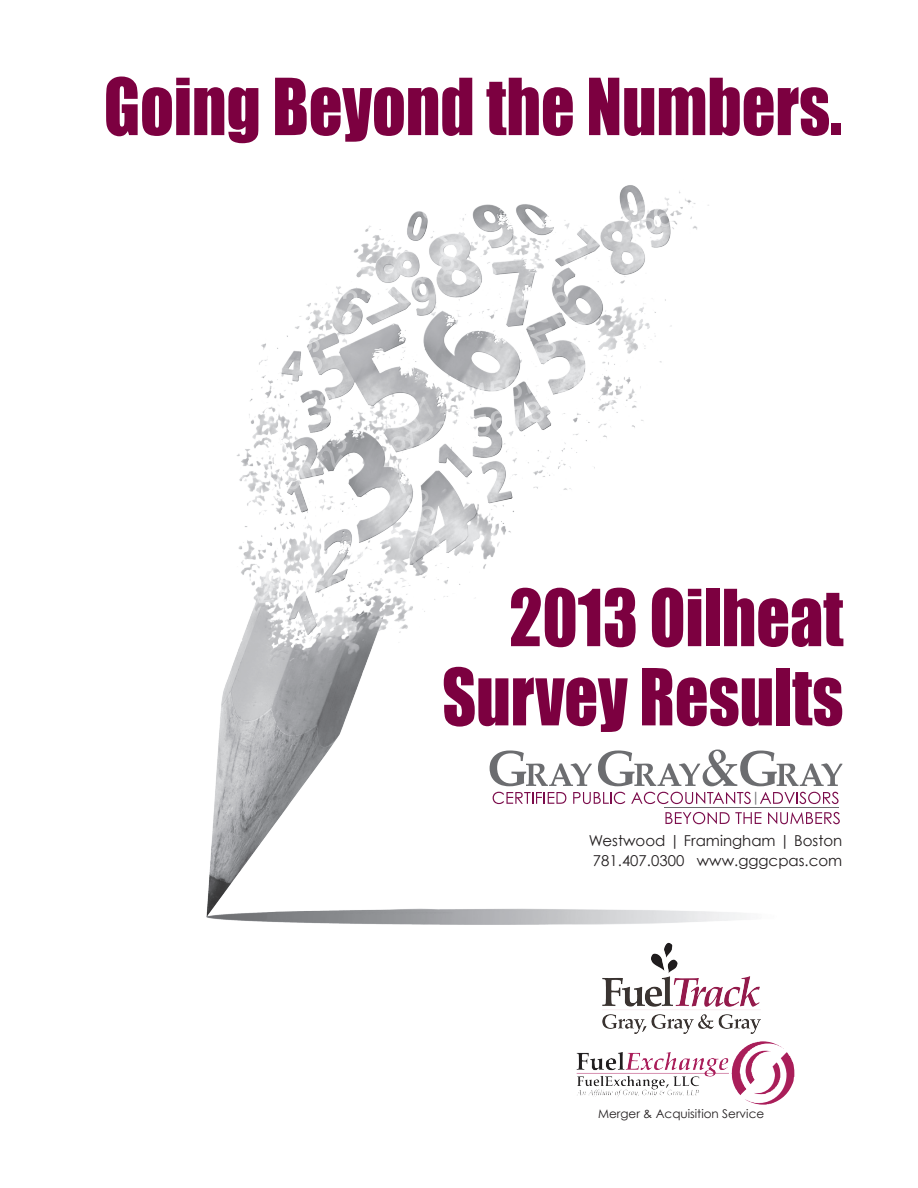
<style>
.page{position:relative;width:918px;height:1188px;background:#fff}
.page>*{position:absolute;margin:0;border:0;box-sizing:border-box;transform-origin:0 0}
.t1{font:72.6px/79.2px "Impact";color:#7c0040;text-align:right;scale:.91 1}
.t2{font:15px/19.5px "Century Gothic";color:#231f20}
.t3{font:13.95px "Century Gothic";color:#6c6d70}
.t4{font:12px "Century Gothic";color:#231f20}
</style>
<div class="page">
<svg style="left:778px;top:763px;width:64px;height:23px"></svg>
<svg style="left:780px;top:812px;width:60px;height:12px"></svg>
<svg style="left:778px;top:792px;width:61px;height:12px"></svg>
<hr style="left:665px;top:808px;width:174px;height:1px;background:#6c6d70">
<img style="left:731px;top:1041px;width:56px;height:54px">
<img style="left:651px;top:943px;width:22px;height:24px">
<img style="left:206px;top:185px;width:572px;height:739px">
<h1 class="t1" style="left:104px;top:65px;width:813px">Going Beyond the Numbers.</h1>
<h1 class="t1" style="left:442px;top:576px;width:442px">2013 Oilheat<br>Survey Results</h1>
<p class="t3" style="left:751px;top:788px;width:11px">|</p>
<p class="t2" style="left:589px;top:831px;width:255px">Westwood | Framingham | Boston<br>781.407.0300 www.gggcpas.com</p>
<p class="t4" style="left:598px;top:1106px;width:168px">Merger &amp; Acquisition Service</p>
</div>
